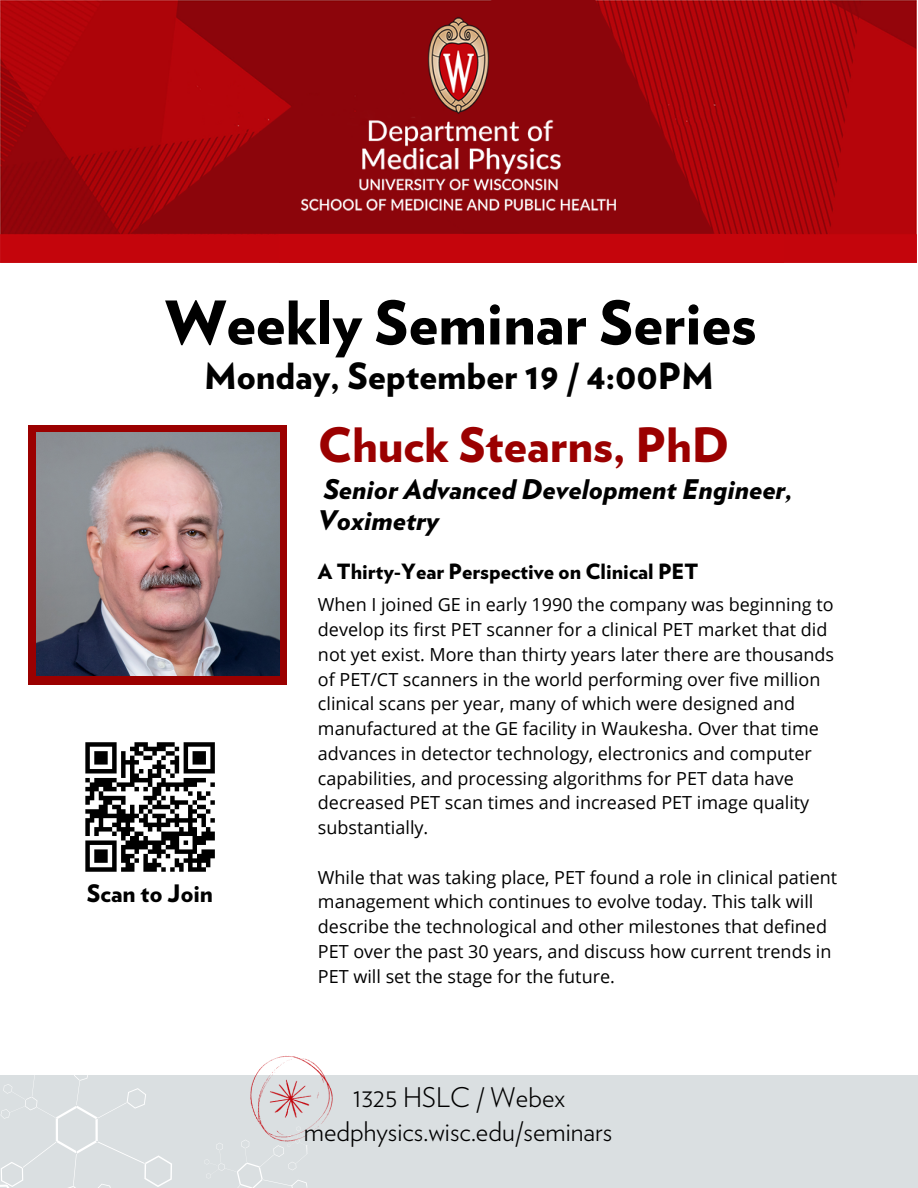
<style>
.page{position:relative;width:918px;height:1188px;background:#fff}
.page>*{position:absolute;margin:0;border:0;box-sizing:border-box;transform-origin:0 0}
.t1{font:900 60px "Verlag";color:#000}
.t2{font:900 47.25px "Verlag";color:#9b0000}
.t3{font:900 36px "Verlag";color:#000}
.t4{font:italic 900 27px/31.5px "Verlag";color:#000}
.t5{font:300 27px "Verlag";color:#000}
.t6{font:900 24px "Verlag";color:#000}
.t7{font:900 21px "Verlag";color:#000}
.t8{font:18px/24.8px "Open Sans";color:#000}
</style>
<div class="page">
<div style="left:0;top:1075px;width:918px;height:113px;background:#dadfe1"></div>
<img style="left:269px;top:1056px;width:64px;height:79px">
<img style="left:0;top:0;width:917px;height:262px">
<div style="left:28px;top:425px;width:259px;height:259px;background:#9b0000"></div>
<img style="left:37px;top:433px;width:243px;height:243px">
<svg style="left:0;top:1061px;width:307px;height:127px"></svg>
<svg style="left:85px;top:742px;width:130px;height:130px"></svg>
<h1 class="t1" style="left:165px;top:296px;width:593px">Weekly Seminar Series</h1>
<h3 class="t3" style="left:204px;top:360px;width:511px">Monday, September 19 / 4:00PM</h3>
<h2 class="t2" style="left:318px;top:424px;width:413px">Chuck Stearns, PhD</h2>
<h3 class="t4" style="left:318px;top:475px;width:476px">Senior Advanced Development Engineer,<br>Voximetry</h3>
<h3 class="t6" style="left:87px;top:882px;width:128px">Scan to Join</h3>
<p class="t7" style="left:318px;top:562px;width:382px">A Thirty-Year Perspective on Clinical PET</p>
<p class="t8" style="left:318px;top:592px;width:518px">When I joined GE in early 1990 the company was beginning to develop its first PET scanner for a clinical PET market that did not yet exist. More than thirty years later there are thousands of PET/CT scanners in the world performing over five million clinical scans per year, many of which were designed and manufactured at the GE facility in Waukesha. Over that time advances in detector technology, electronics and computer capabilities, and processing algorithms for PET data have decreased PET scan times and increased PET image quality substantially.</p>
<p class="t8" style="left:318px;top:864px;width:521px">While that was taking place, PET found a role in clinical patient management which continues to evolve today. This talk will describe the technological and other milestones that defined PET over the past 30 years, and discuss how current trends in PET will set the stage for the future.</p>
<h3 class="t5" style="left:353px;top:1086px;width:214px">1325 HSLC / Webex</h3>
<h3 class="t5" style="left:304px;top:1120px;width:310px">medphysics.wisc.edu/seminars</h3>
</div>
